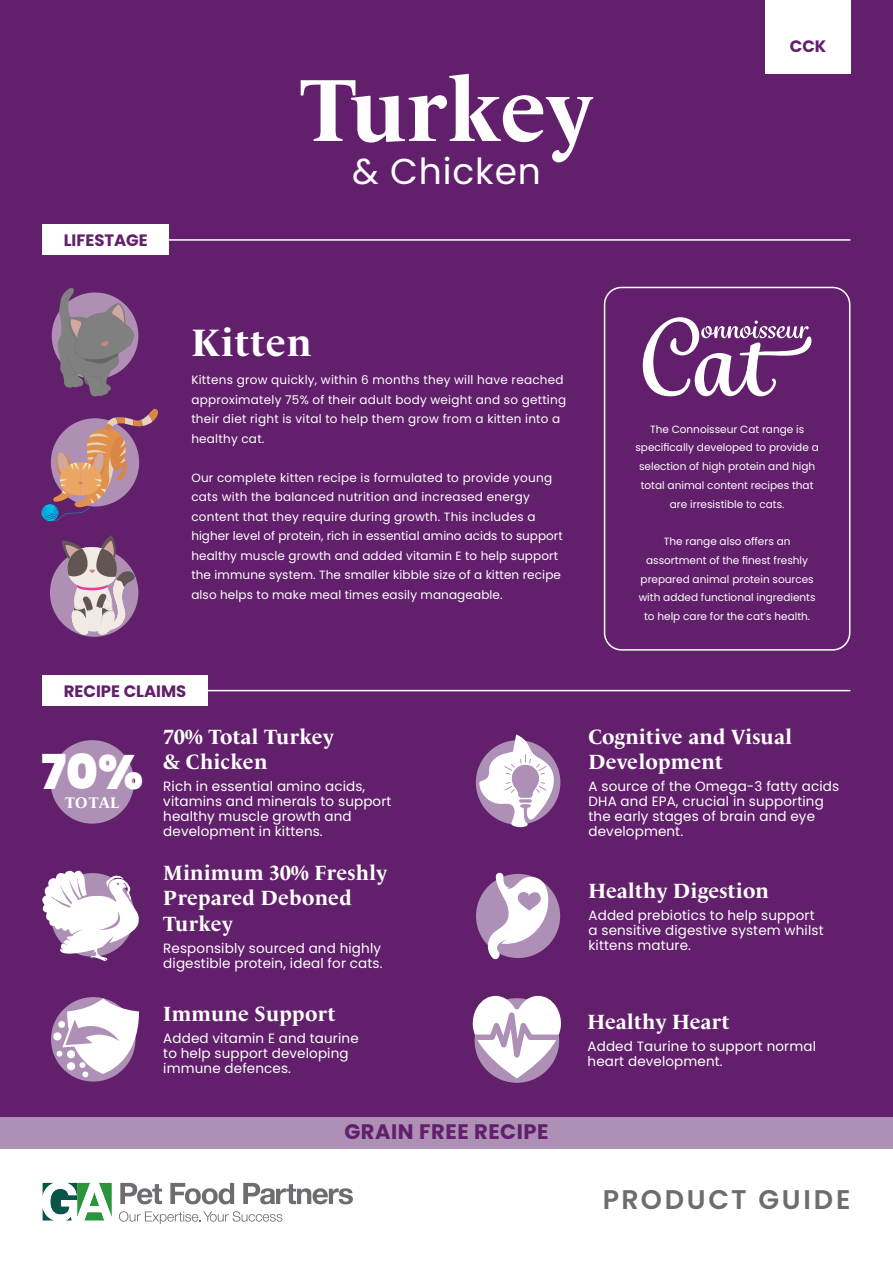
<style>
.page{position:relative;width:893px;height:1263px;background:#fff}
.page>*{position:absolute;margin:0;border:0;box-sizing:border-box;transform-origin:0 0}
.t1{font:700 90px "Le Monde Livre Std";letter-spacing:-.01em;color:#fff}
.t2{font:900 48px "Poppins";color:#fff}
.t3{font:700 39px "Le Monde Livre Std";letter-spacing:.025em;color:#fff}
.t4{font:36px "Poppins";letter-spacing:.025em;color:#fff}
.t5{font:600 27px "Poppins";letter-spacing:.1em;color:#6c6d70}
.t6{font:700 21px/25.2px "Le Monde Livre Std";letter-spacing:.01em;color:#fff}
.t7{font:700 21px "Poppins";letter-spacing:.025em;color:#621f6b}
.t8{font:700 16.5px "Poppins";color:#621f6b}
.t9{font:700 15.6px "Le Monde Livre Std";letter-spacing:.01em;color:#fff}
.t10{font:13.5px/15px "Poppins";letter-spacing:.01em;color:#fff}
.t11{font:12px/19.5px "Poppins";letter-spacing:.02em;color:#fff}
.t12{font:10.5px/18.8px "Poppins";color:#fff;text-align:center}
</style>
<div class="page">
<svg style="left:43px;top:1183px;width:69px;height:37px"></svg>
<svg style="left:120px;top:1183px;width:42px;height:21px"></svg>
<svg style="left:170px;top:1183px;width:64px;height:21px"></svg>
<svg style="left:243px;top:1183px;width:110px;height:21px"></svg>
<svg style="left:119px;top:1211px;width:163px;height:13px"></svg>
<div style="left:0;top:0;width:893px;height:1127px;background:#621f6b"></div>
<div style="left:604px;top:287px;width:246px;height:364px;border:2px solid #fff;border-radius:17px"></div>
<div style="left:0;top:1117px;width:893px;height:31px;background:#ae8fb5"></div>
<hr style="left:43px;top:690px;width:807px;height:1px;background:#fff">
<div style="left:43px;top:675px;width:165px;height:31px;background:#fff"></div>
<hr style="left:43px;top:239px;width:807px;height:2px;background:#fff">
<div style="left:43px;top:225px;width:126px;height:30px;background:#fff"></div>
<div style="left:765px;top:0;width:86px;height:73px;background:#fff"></div>
<svg style="left:643px;top:317px;width:169px;height:80px"></svg>
<div style="left:476px;top:874px;width:84px;height:84px;background:#ae8fb5;border-radius:50%"></div>
<svg style="left:487px;top:872px;width:62px;height:88px"></svg>
<svg style="left:42px;top:870px;width:97px;height:91px"></svg>
<div style="left:52px;top:292px;width:86px;height:87px;background:#b08fb5;border-radius:50%"></div>
<svg style="left:57px;top:288px;width:77px;height:109px"></svg>
<svg style="left:42px;top:408px;width:116px;height:113px"></svg>
<div style="left:50px;top:548px;width:88px;height:89px;background:#b08fb5;border-radius:50%"></div>
<svg style="left:61px;top:535px;width:74px;height:100px"></svg>
<div style="left:51px;top:740px;width:83px;height:84px;background:#ae8fb5;border-radius:50%"></div>
<div style="left:476px;top:740px;width:84px;height:85px;background:#ae8fb5;border-radius:50%"></div>
<svg style="left:479px;top:734px;width:75px;height:93px"></svg>
<svg style="left:472px;top:996px;width:89px;height:82px;background:#d0bed4"></svg>
<div style="left:51px;top:997px;width:85px;height:84px;background:#ae8fb5;border-radius:50%"></div>
<div style="left:53px;top:1032px;width:8px;height:8px;background:#fff;border-radius:50%"></div>
<svg style="left:57px;top:998px;width:82px;height:79px"></svg>
<h3 class="t8" style="left:64px;top:231px;width:85px">LIFESTAGE</h3>
<h1 class="t1" style="left:300px;top:57px;width:295px">Turkey</h1>
<h3 class="t4" style="left:352px;top:151px;width:190px">&amp; Chicken</h3>
<h3 class="t3" style="left:191px;top:319px;width:122px">Kitten</h3>
<p class="t11" style="left:191px;top:370px;width:376px">Kittens grow quickly, within 6 months they will have reached approximately 75% of their adult body weight and so getting their diet right is vital to help them grow from a kitten into a healthy cat.</p>
<p class="t11" style="left:191px;top:468px;width:373px">Our complete kitten recipe is formulated to provide young cats with the balanced nutrition and increased energy content that they require during growth. This includes a higher level of protein, rich in essential amino acids to support healthy muscle growth and added vitamin E to help support the immune system. The smaller kibble size of a kitten recipe also helps to make meal times easily manageable.</p>
<h3 class="t8" style="left:64px;top:682px;width:124px">RECIPE CLAIMS</h3>
<h3 class="t8" style="left:790px;top:37px;width:38px">CCK</h3>
<p class="t12" style="left:635px;top:420px;width:185px">The Connoisseur Cat range is specifically developed to provide a selection of high protein and high total animal content recipes that are irresistible to cats.</p>
<p class="t12" style="left:639px;top:532px;width:178px">The range also offers an assortment of the finest freshly prepared animal protein sources with added functional ingredients to help care for the cat’s health.</p>
<h2 class="t2" style="left:42px;top:745px;width:103px">70%</h2>
<h3 class="t9" style="left:65px;top:794px;width:56px">TOTAL</h3>
<h3 class="t6" style="left:163px;top:724px;width:172px">70% Total Turkey &amp; Chicken</h3>
<p class="t10" style="left:163px;top:779px;width:230px">Rich in essential amino acids, vitamins and minerals to support healthy muscle growth and development in kittens.</p>
<h3 class="t6" style="left:163px;top:860px;width:226px">Minimum 30% Freshly<br>Prepared Deboned<br>Turkey</h3>
<p class="t10" style="left:163px;top:941px;width:221px">Responsibly sourced and highly digestible protein, ideal for cats.</p>
<h3 class="t6" style="left:163px;top:1001px;width:174px">Immune Support</h3>
<p class="t10" style="left:163px;top:1031px;width:197px">Added vitamin E and taurine to help support developing immune defences.</p>
<h3 class="t7" style="left:344px;top:1120px;width:206px">GRAIN FREE RECIPE</h3>
<h3 class="t6" style="left:588px;top:724px;width:205px">Cognitive and Visual<br>Development</h3>
<p class="t10" style="left:588px;top:779px;width:252px">A source of the Omega-3 fatty acids<br>DHA and EPA, crucial in supporting the early stages of brain and eye development.</p>
<h3 class="t6" style="left:588px;top:878px;width:182px">Healthy Digestion</h3>
<p class="t10" style="left:588px;top:908px;width:237px">Added prebiotics to help support a sensitive digestive system whilst kittens mature.</p>
<h3 class="t6" style="left:588px;top:1009px;width:144px">Healthy Heart</h3>
<p class="t10" style="left:588px;top:1039px;width:230px">Added Taurine to support normal heart development.</p>
<h3 class="t5" style="left:603px;top:1183px;width:249px">PRODUCT GUIDE</h3>
</div>
